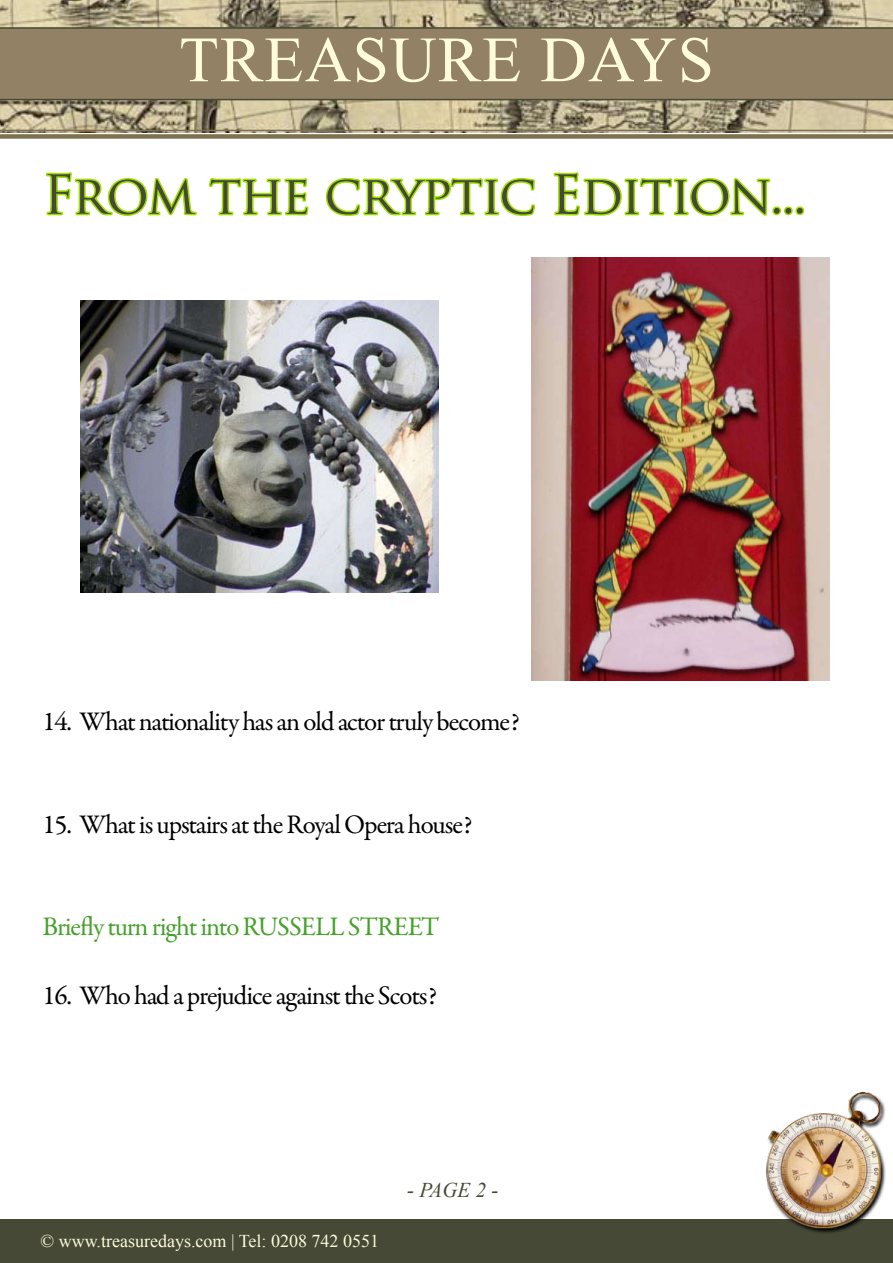
<style>
.page{position:relative;width:893px;height:1263px;background:#fff}
.page>*{position:absolute;margin:0;border:0;box-sizing:border-box;transform-origin:0 0}
.t1{font:64.5px "Times New Roman";letter-spacing:.02em;color:#fffbdb}
.t2{font:52.5px "Trajan Pro";letter-spacing:-.03em;color:#454935}
.t3{font:27px "Garamond Premr Pro";letter-spacing:-.04em;color:#000}
.t4{font:27px "Garamond Premr Pro";letter-spacing:-.045em;color:#45a12b}
.t5{font:italic 21px "Times New Roman";color:#454935}
.t6{font:18px "Times New Roman";color:#fffbdb}
</style>
<div class="page">
<div style="left:0;top:1219px;width:893px;height:44px;background:#454935"></div>
<img style="left:0;top:0;width:893px;height:133px">
<div style="left:0;top:27px;width:893px;height:73px;background:#938165"></div>
<hr style="left:0;top:130px;width:893px;height:1px;background:#7e714f">
<div style="left:0;top:134px;width:893px;height:5px;background:#7e714f"></div>
<img style="left:766px;top:1092px;width:120px;height:141px">
<svg style="left:45px;top:172px;width:152px;height:44px"></svg>
<svg style="left:207px;top:36px;width:103px;height:180px"></svg>
<svg style="left:325px;top:177px;width:210px;height:39px"></svg>
<svg style="left:552px;top:68px;width:220px;height:148px"></svg>
<div style="left:772px;top:206px;width:9px;height:9px;border:3px solid #9ddf00;border-radius:50%"></div>
<div style="left:784px;top:206px;width:9px;height:9px;border:3px solid #9ddf00;border-radius:50%"></div>
<div style="left:795px;top:206px;width:9px;height:9px;border:3px solid #9ddf00;border-radius:50%"></div>
<img style="left:81px;top:300px;width:357px;height:292px">
<img style="left:531px;top:257px;width:298px;height:423px">
<h1 class="t1" style="left:179px;top:16px;width:536px">TREASURE DAYS</h1>
<h2 class="t2" style="left:43px;top:161px;width:765px">From the cryptic Edition...</h2>
<p class="t3" style="left:43px;top:705px;width:479px">14. What nationality has an old actor truly become?</p>
<p class="t3" style="left:43px;top:808px;width:432px">15. What is upstairs at the Royal Opera house?</p>
<p class="t4" style="left:43px;top:910px;width:398px">Briefly turn right into RUSSELL STREET</p>
<p class="t3" style="left:43px;top:979px;width:396px">16. Who had a prejudice against the Scots?</p>
<p class="t6" style="left:41px;top:1229px;width:340px">© www.treasuredays.com | Tel: 0208 742 0551</p>
<p class="t5" style="left:407px;top:1175px;width:93px">- PAGE 2 -</p>
</div>
